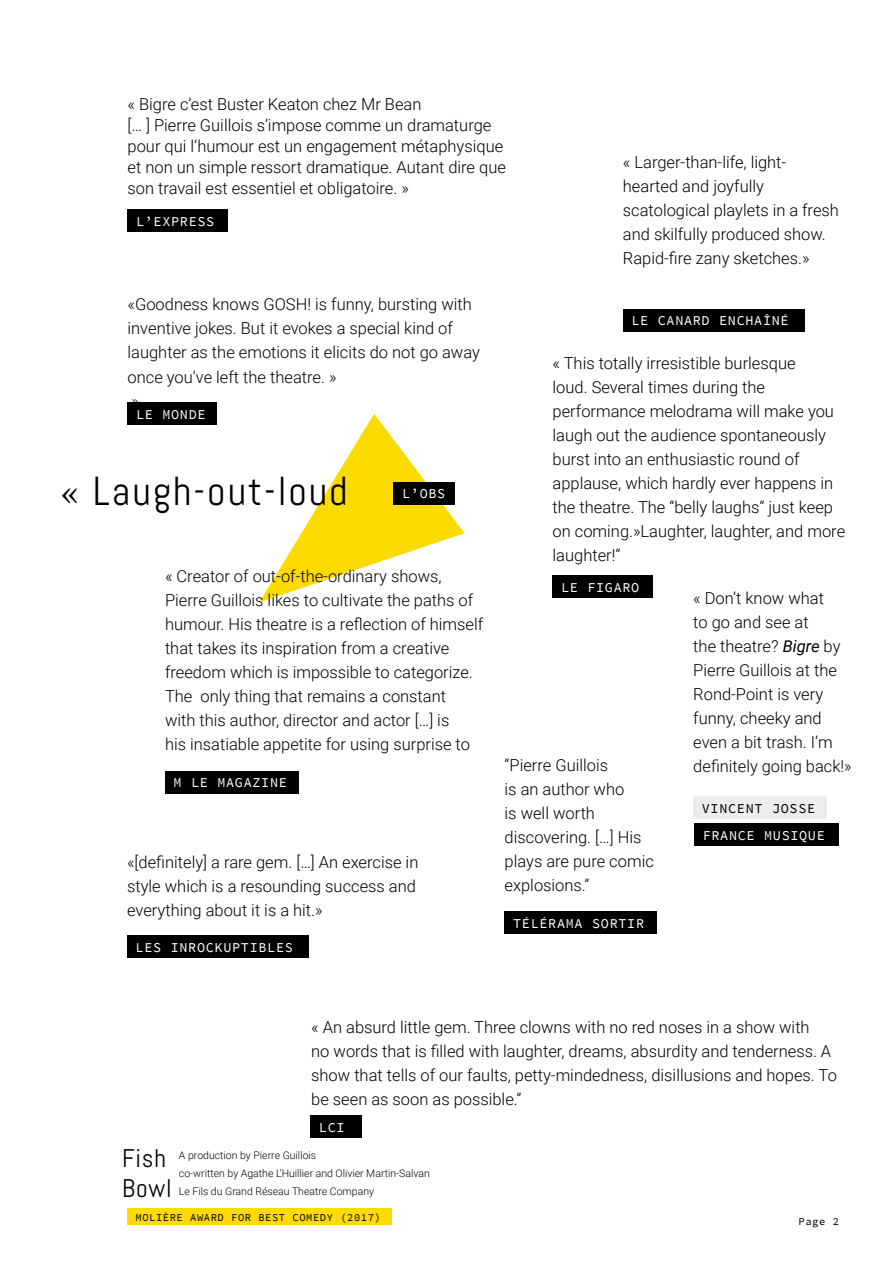
<style>
.page{position:relative;width:893px;height:1263px;background:#fff}
.page>*{position:absolute;margin:0;border:0;box-sizing:border-box;transform-origin:0 0}
.t1{font:40.5px "Abel";letter-spacing:.05em;color:#000}
.t2{font:25.5px/30.6px "Abel";letter-spacing:.03em;color:#000}
.t3{font:300 16.5px/24px "Roboto";color:#000}
.t4{font:13.5px "Source Code Pro";letter-spacing:.05em;color:#fff}
.t5{font:13.5px "Source Code Pro";letter-spacing:.05em;color:#000}
.t6{font:300 10.5px/18px "Roboto";color:#000}
.t7{font:10.5px "Source Code Pro";letter-spacing:.05em;color:#000}
.s1{font-weight:400;font-style:italic}
</style>
<div class="page">
<div style="left:127px;top:1208px;width:264px;height:17px;background:#fddb00"></div>
<svg style="left:259px;top:414px;width:206px;height:188px"></svg>
<div style="left:128px;top:209px;width:100px;height:23px;background:#000"></div>
<div style="left:128px;top:402px;width:89px;height:23px;background:#000"></div>
<div style="left:553px;top:575px;width:100px;height:23px;background:#000"></div>
<div style="left:165px;top:771px;width:134px;height:22px;background:#000"></div>
<div style="left:127px;top:935px;width:181px;height:23px;background:#000"></div>
<div style="left:310px;top:1115px;width:52px;height:23px;background:#000"></div>
<div style="left:505px;top:911px;width:152px;height:23px;background:#000"></div>
<div style="left:693px;top:797px;width:134px;height:22px;background:#ededed"></div>
<div style="left:694px;top:823px;width:145px;height:23px;background:#000"></div>
<div style="left:394px;top:482px;width:61px;height:23px;background:#000"></div>
<div style="left:623px;top:309px;width:181px;height:22px;background:#000"></div>
<p class="t3" style="left:128px;top:93px;width:380px;line-height:21px">« Bigre c’est Buster Keaton chez Mr Bean<br>[… ] Pierre Guillois s’impose comme un dramaturge pour qui l’humour est un engagement métaphysique et non un simple ressort dramatique. Autant dire que son travail est essentiel et obligatoire. »</p>
<p class="t4" style="left:136px;top:212px;width:80px">L’EXPRESS</p>
<p class="t3" style="left:128px;top:292px;width:354px">«Goodness knows GOSH! is funny, bursting with inventive jokes. But it evokes a special kind of laughter as the emotions it elicits do not go away once you’ve left the theatre. »<br>»</p>
<p class="t4" style="left:136px;top:405px;width:71px">LE MONDE</p>
<h1 class="t1" style="left:61px;top:465px;width:289px">« Laugh-out-loud</h1>
<p class="t4" style="left:402px;top:485px;width:45px">L’OBS</p>
<p class="t3" style="left:623px;top:149px;width:218px">« Larger-than-life, light&shy;hearted and joyfully scatological playlets in a fresh and skilfully produced show.<br>Rapid-fire zany sketches.»</p>
<p class="t4" style="left:631px;top:312px;width:159px">LE CANARD ENCHAÎNÉ</p>
<p class="t3" style="left:553px;top:350px;width:294px">« This totally irresistible burlesque<br>loud. Several times during the performance melodrama will make you laugh out the audience spontaneously burst into an enthusiastic round of applause, which hardly ever happens in the theatre. The “belly laughs” just keep on coming.»Laughter, laughter, and more laughter!”</p>
<p class="t3" style="left:165px;top:563px;width:320px">« Creator of out-of-the-ordinary shows, Pierre Guillois likes to cultivate the paths of humour. His theatre is a reflection of himself that takes its inspiration from a creative freedom which is impossible to categorize.<br>The only thing that remains a constant<br>with this author, director and actor […] is<br>his insatiable appetite for using surprise to</p>
<p class="t4" style="left:174px;top:773px;width:115px">M LE MAGAZINE</p>
<p class="t3" style="left:127px;top:850px;width:293px">«[definitely] a rare gem. […] An exercise in style which is a resounding success and everything about it is a hit.»</p>
<p class="t4" style="left:136px;top:938px;width:159px">LES INROCKUPTIBLES</p>
<p class="t4" style="left:561px;top:578px;width:80px">LE FIGARO</p>
<p class="t3" style="left:505px;top:752px;width:151px">“Pierre Guillois<br>is an author who<br>is well worth discovering. […] His plays are pure comic explosions.”</p>
<p class="t4" style="left:513px;top:914px;width:132px">TÉLÉRAMA SORTIR</p>
<p class="t3" style="left:693px;top:585px;width:160px">« Don’t know what<br>to go and see at<br>the theatre? <span class="s1">Bigre</span> by<br>Pierre Guillois at the<br>Rond-Point is very funny, cheeky and even a bit trash. I’m definitely going back!»</p>
<p class="t5" style="left:702px;top:799px;width:115px">VINCENT JOSSE</p>
<p class="t4" style="left:703px;top:826px;width:124px">FRANCE MUSIQUE</p>
<p class="t3" style="left:311px;top:1015px;width:527px">« An absurd little gem. Three clowns with no red noses in a show with<br>no words that is filled with laughter, dreams, absurdity and tenderness. A show that tells of our faults, petty-mindedness, disillusions and hopes. To be seen as soon as possible.”</p>
<p class="t4" style="left:319px;top:1118px;width:27px">LCI</p>
<h2 class="t2" style="left:122px;top:1143px;width:51px">Fish<br>Bowl</h2>
<p class="t6" style="left:179px;top:1146px;width:252px">A production by Pierre Guillois<br>co-written by Agathe L’Huillier and Olivier Martin-Salvan<br>Le Fils du Grand Réseau Theatre Company</p>
<p class="t7" style="left:136px;top:1210px;width:247px">MOLIÈRE AWARD FOR BEST COMEDY (2017)</p>
<p class="t7" style="left:798px;top:1214px;width:42px">Page 2</p>
</div>
